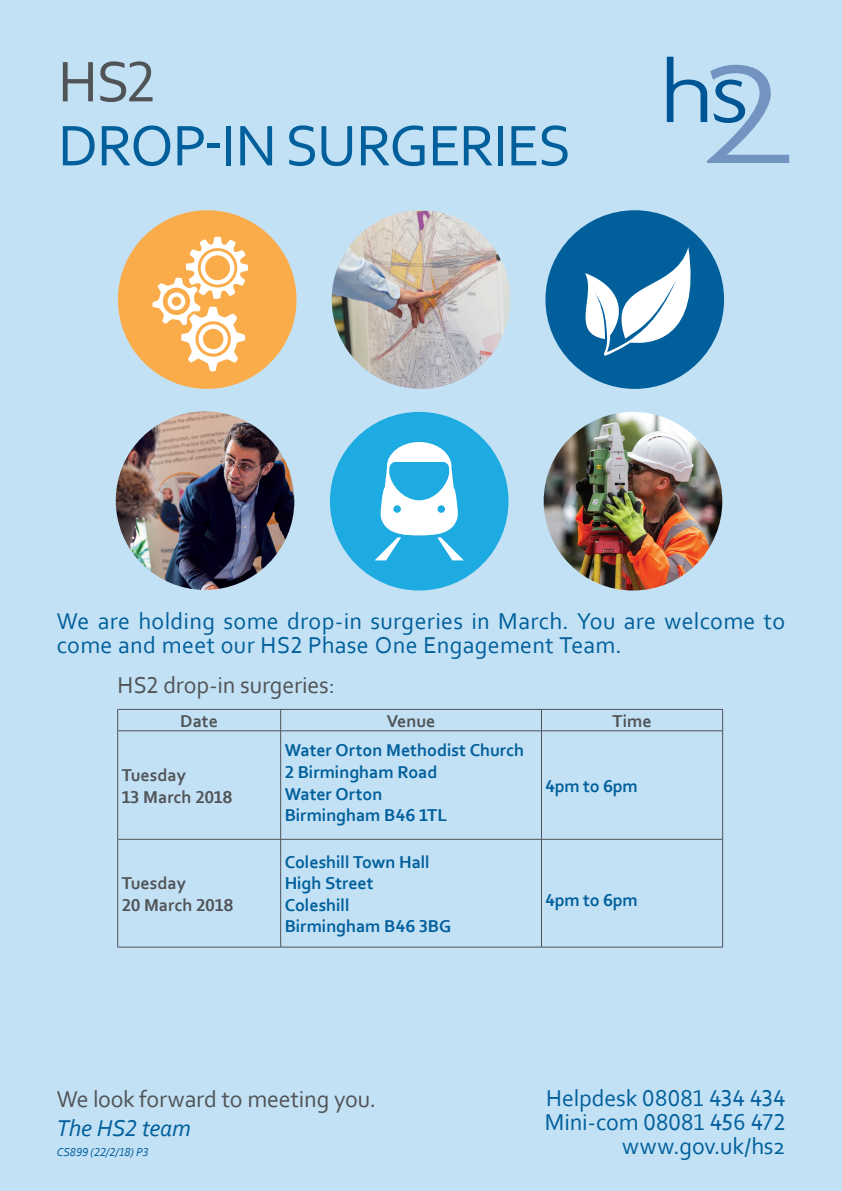
<style>
.page{position:relative;width:842px;height:1191px;background:#c3e1f5}
.page>*{position:absolute;margin:0;border:0;box-sizing:border-box;transform-origin:0 0}
.Headline{font:60px "Corbel";letter-spacing:-.025em;color:#01609c}
.Headline-2{font:60px "Corbel";color:#505457}
.Body{font:24px/24px "Corbel";letter-spacing:.01em;color:#01609c}
.Publication_Date{font:24px "Corbel";letter-spacing:-.005em;color:#01609c}
.Body_Copy{font:24px "Corbel";letter-spacing:-.01em;color:#505457}
.Body_Copy-2{font:italic 24px "Corbel";letter-spacing:-.01em;color:#01609c}
.Body_Copy-3{font:700 18px "Corbel";letter-spacing:-.005em;color:#01609c}
.Body_Copy-4{font:700 18px/21.6px "Corbel";color:#505457}
.Body_Copy-5{font:italic 12px "Corbel";letter-spacing:-.005em;color:#01609c}
</style>
<div class="page">
<img style="left:116px;top:411px;width:178px;height:179px;border-radius:89px">
<div style="left:118px;top:210px;width:178px;height:179px;background:#faac4b;border-radius:50%"></div>
<svg style="left:152px;top:236px;width:97px;height:136px"></svg>
<div style="left:545px;top:210px;width:179px;height:179px;background:#01609c;border-radius:50%"></div>
<svg style="left:585px;top:247px;width:106px;height:109px"></svg>
<img style="left:332px;top:211px;width:178px;height:178px">
<svg style="left:667px;top:57px;width:122px;height:106px"></svg>
<div style="left:330px;top:412px;width:178px;height:178px;background:#1dabe2;border-radius:50%"></div>
<svg style="left:375px;top:442px;width:89px;height:118px"></svg>
<img style="left:544px;top:412px;width:178px;height:178px;border-radius:89px">
<hr style="left:117px;top:709px;width:164px;height:1px;background:#505457">
<svg style="left:117px;top:709px;width:1px;height:22px"></svg>
<hr style="left:281px;top:709px;width:260px;height:1px;background:#505457">
<hr style="left:541px;top:709px;width:182px;height:1px;background:#505457">
<svg style="left:722px;top:709px;width:1px;height:22px"></svg>
<hr style="left:117px;top:731px;width:1px;height:108px;background:#505457">
<hr style="left:722px;top:731px;width:1px;height:108px;background:#505457">
<hr style="left:117px;top:839px;width:1px;height:108px;background:#505457">
<hr style="left:722px;top:839px;width:1px;height:108px;background:#505457">
<hr style="left:117px;top:947px;width:164px;height:1px;background:#505457">
<hr style="left:281px;top:947px;width:260px;height:1px;background:#505457">
<hr style="left:541px;top:947px;width:182px;height:1px;background:#505457">
<svg style="left:280px;top:709px;width:1px;height:21px"></svg>
<svg style="left:541px;top:709px;width:1px;height:21px"></svg>
<hr style="left:118px;top:730px;width:163px;height:1px;background:#505457">
<hr style="left:281px;top:730px;width:260px;height:1px;background:#505457">
<hr style="left:280px;top:731px;width:1px;height:108px;background:#505457">
<hr style="left:541px;top:730px;width:181px;height:1px;background:#505457">
<hr style="left:541px;top:731px;width:1px;height:108px;background:#505457">
<hr style="left:118px;top:839px;width:163px;height:1px;background:#505457">
<hr style="left:281px;top:839px;width:260px;height:1px;background:#505457">
<hr style="left:280px;top:839px;width:1px;height:108px;background:#505457">
<hr style="left:541px;top:839px;width:181px;height:1px;background:#505457">
<hr style="left:541px;top:839px;width:1px;height:108px;background:#505457">
<p class="Headline-2" style="left:58px;top:44px;width:100px">HS2</p>
<p class="Headline" style="left:58px;top:108px;width:515px">DROP-IN SURGERIES</p>
<p class="Body" style="left:57px;top:608px;width:730px">We are holding some drop-in surgeries in March. You are welcome to come and meet our HS2 Phase One Engagement Team.</p>
<p class="Body_Copy" style="left:118px;top:670px;width:219px">HS2 drop-in surgeries:</p>
<p class="Body_Copy-4" style="left:180px;top:709px;width:39px">Date</p>
<p class="Body_Copy-4" style="left:387px;top:709px;width:50px">Venue</p>
<p class="Body_Copy-4" style="left:612px;top:709px;width:41px">Time</p>
<p class="Body_Copy-4" style="left:122px;top:763px;width:112px">Tuesday<br>13 March 2018</p>
<p class="Body_Copy-4" style="left:122px;top:872px;width:66px">Tuesday</p>
<p class="Body_Copy-4" style="left:122px;top:893px;width:113px">20 March 2018</p>
<p class="Body_Copy-3" style="left:285px;top:739px;width:241px">Water Orton Methodist Church</p>
<p class="Body_Copy-3" style="left:285px;top:761px;width:154px">2 Birmingham Road</p>
<p class="Body_Copy-3" style="left:285px;top:782px;width:99px">Water Orton</p>
<p class="Body_Copy-3" style="left:285px;top:804px;width:164px">Birmingham B46 1TL</p>
<p class="Body_Copy-3" style="left:285px;top:850px;width:147px">Coleshill Town Hall</p>
<p class="Body_Copy-3" style="left:285px;top:872px;width:91px">High Street</p>
<p class="Body_Copy-3" style="left:285px;top:893px;width:66px">Coleshill</p>
<p class="Body_Copy-3" style="left:285px;top:915px;width:168px">Birmingham B46 3BG</p>
<p class="Body_Copy-3" style="left:545px;top:774px;width:94px">4pm to 6pm</p>
<p class="Body_Copy-3" style="left:545px;top:889px;width:94px">4pm to 6pm</p>
<p class="Body_Copy" style="left:57px;top:1084px;width:321px">We look forward to meeting you.</p>
<p class="Body_Copy-2" style="left:57px;top:1112px;width:136px">The HS2 team</p>
<p class="Body_Copy-5" style="left:57px;top:1144px;width:93px">CS899 (22/2/18) P3</p>
<p class="Publication_Date" style="left:546px;top:1083px;width:241px">Helpdesk 08081 434 434</p>
<p class="Publication_Date" style="left:545px;top:1107px;width:242px">Mini-com 08081 456 472</p>
<p class="Publication_Date" style="left:622px;top:1131px;width:165px">www.gov.uk/hs2</p>
</div>
